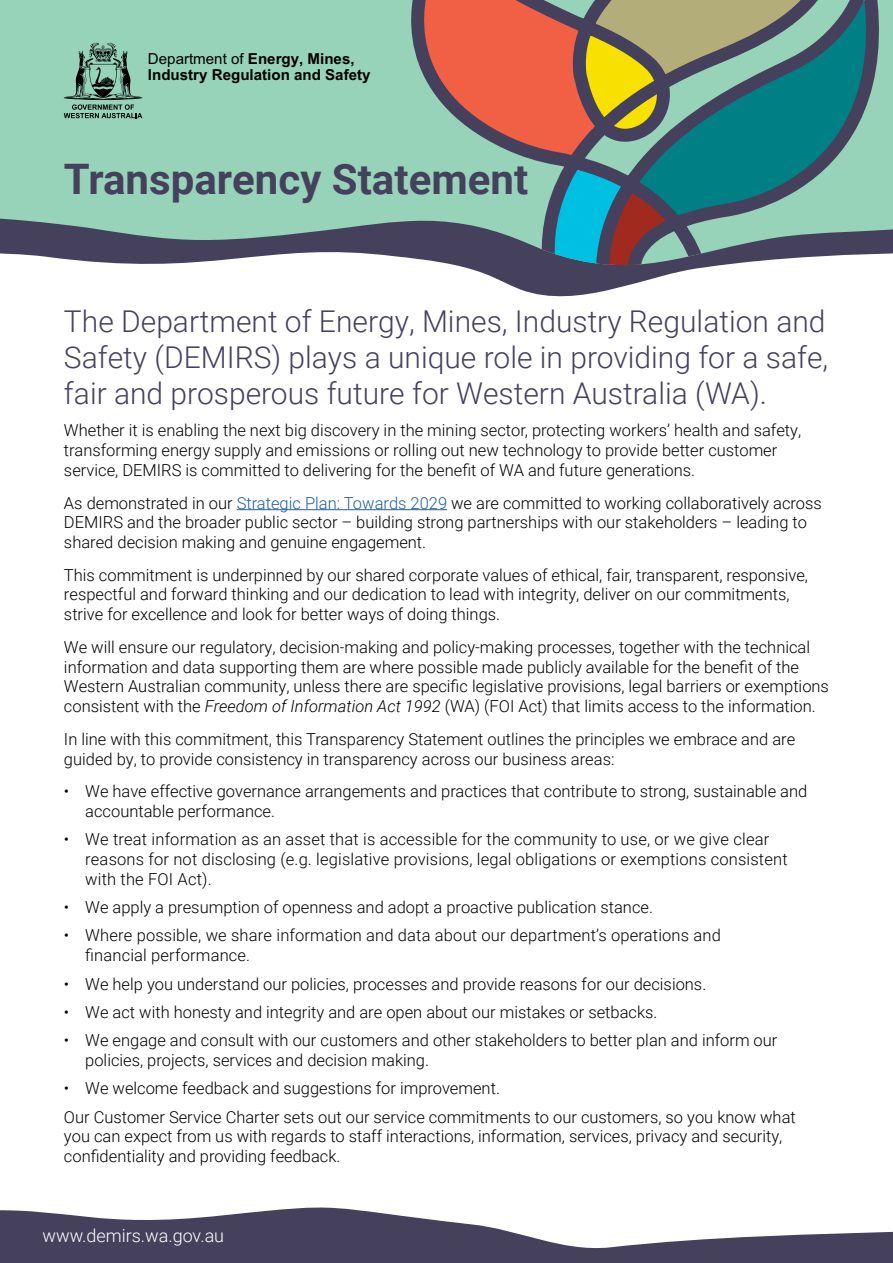
<style>
.page{position:relative;width:893px;height:1263px;background:#fff}
.page>*{position:absolute;margin:0;border:0;box-sizing:border-box;transform-origin:0 0}
.H1_Heading{font:700 42px "Roboto";color:#45415d}
.H2_Heading{font:300 30px/36px "Roboto";color:#45415d;text-align:justify}
.t1{font:300 18px "Roboto";color:#fff}
.Boidy_Text_11pt{font:300 16.5px/19.8px "Roboto";color:#000}
.Bullets_11pt{font:300 16.5px/19.8px "Roboto";color:#000}
.t2{font:700 15.15px/15.8px "Arial";color:#000}
.s1{font-weight:400}
.s2{color:#215e9e}
.s3{font-style:italic}
</style>
<div class="page">
<svg style="left:508px;top:284px;width:124px;height:13px;fill:#45415d"></svg>
<svg style="left:0;top:0;width:893px;height:264px;fill:#97d3b9"></svg>
<svg style="left:0;top:1207px;width:893px;height:56px;fill:#45415d"></svg>
<svg style="left:64px;top:43px;width:78px;height:75px"></svg>
<hr style="left:237px;top:509px;width:210px;height:1px;background:#215e9e">
<svg style="left:402px;top:0;width:487px;height:284px"></svg>
<p class="t2" style="left:148px;top:51px;width:224px"><span class="s1">Department of</span> Energy, Mines,<br>Industry Regulation and Safety</p>
<h1 class="H1_Heading" style="left:64px;top:149px;width:466px">Transparency Statement</h1>
<h2 class="H2_Heading" style="left:64px;top:302px;width:766px">The Department of Energy, Mines, Industry Regulation and Safety (DEMIRS) plays a unique role in providing for a safe, fair and prosperous future for Western Australia (WA).</h2>
<h2 class="Boidy_Text_11pt" style="left:64px;top:420px;width:739px">Whether it is enabling the next big discovery in the mining sector, protecting workers’ health and safety, transforming energy supply and emissions or rolling out new technology to provide better customer service, DEMIRS is committed to delivering for the benefit of WA and future generations.</h2>
<h2 class="Boidy_Text_11pt" style="left:64px;top:492px;width:759px">As demonstrated in our <span class="s2">Strategic Plan: Towards 2029</span> we are committed to working collaboratively across<br>DEMIRS and the broader public sector – building strong partnerships with our stakeholders – leading to shared decision making and genuine engagement.</h2>
<h2 class="Boidy_Text_11pt" style="left:64px;top:564px;width:745px">This commitment is underpinned by our shared corporate values of ethical, fair, transparent, responsive, respectful and forward thinking and our dedication to lead with integrity, deliver on our commitments, strive for excellence and look for better ways of doing things.</h2>
<h2 class="Boidy_Text_11pt" style="left:64px;top:636px;width:766px">We will ensure our regulatory, decision-making and policy-making processes, together with the technical information and data supporting them are where possible made publicly available for the benefit of the Western Australian community, unless there are specific legislative provisions, legal barriers or exemptions consistent with the <span class="s3">Freedom of Information Act 1992</span> (WA) (FOI Act) that limits access to the information.</h2>
<h2 class="Boidy_Text_11pt" style="left:64px;top:728px;width:733px">In line with this commitment, this Transparency Statement outlines the principles we embrace and are guided by, to provide consistency in transparency across our business areas:</h2>
<p class="Bullets_11pt" style="left:85px;top:781px;width:723px;text-indent:-21px">• We have effective governance arrangements and practices that contribute to strong, sustainable and accountable performance.</p>
<p class="Bullets_11pt" style="left:85px;top:829px;width:704px;text-indent:-21px">• We treat information as an asset that is accessible for the community to use, or we give clear reasons for not disclosing (e.g. legislative provisions, legal obligations or exemptions consistent with the FOI Act).</p>
<p class="Bullets_11pt" style="left:64px;top:897px;width:590px">• We apply a presumption of openness and adopt a proactive publication stance.</p>
<p class="Bullets_11pt" style="left:85px;top:925px;width:637px;text-indent:-21px">• Where possible, we share information and data about our department’s operations and financial performance.</p>
<p class="Bullets_11pt" style="left:64px;top:973px;width:644px">• We help you understand our policies, processes and provide reasons for our decisions.</p>
<p class="Bullets_11pt" style="left:64px;top:1001px;width:595px">• We act with honesty and integrity and are open about our mistakes or setbacks.</p>
<p class="Bullets_11pt" style="left:85px;top:1030px;width:694px;text-indent:-21px">• We engage and consult with our customers and other stakeholders to better plan and inform our policies, projects, services and decision making.</p>
<p class="Bullets_11pt" style="left:64px;top:1078px;width:437px">• We welcome feedback and suggestions for improvement.</p>
<h2 class="Boidy_Text_11pt" style="left:64px;top:1106px;width:733px">Our Customer Service Charter sets out our service commitments to our customers, so you know what you can expect from us with regards to staff interactions, information, services, privacy and security, confidentiality and providing feedback.</h2>
<p class="t1" style="left:43px;top:1223px;width:183px">www.demirs.wa.gov.au</p>
</div>
